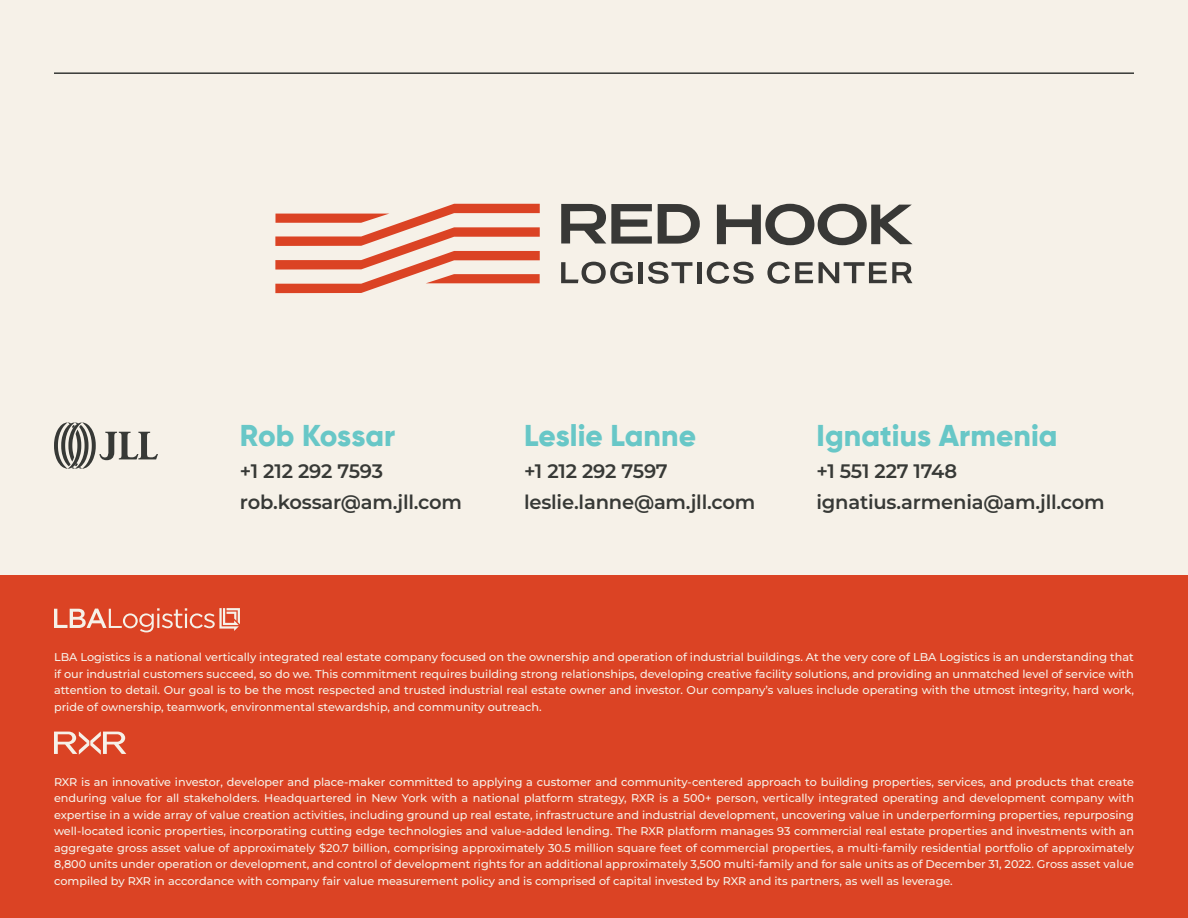
<style>
.page{position:relative;width:1188px;height:918px;background:#f6f1e8}
.page>*{position:absolute;margin:0;border:0;box-sizing:border-box;transform-origin:0 0}
.t1{font:800 30px "Gilroy";color:#68c7c7}
.t2{font:600 19.5px/31.5px "Montserrat";letter-spacing:-.01em;color:#373936}
.t3{font:500 11.25px/16.5px "Montserrat";color:#f6f1e8;text-align:justify}
</style>
<div class="page">
<div style="left:0;top:576px;width:1188px;height:342px;background:#db4324"></div>
<svg style="left:54px;top:731px;width:72px;height:24px"></svg>
<svg style="left:54px;top:608px;width:186px;height:24px"></svg>
<svg style="left:54px;top:422px;width:104px;height:47px"></svg>
<hr style="left:54px;top:72px;width:1080px;height:2px;background:#373936">
<svg style="left:275px;top:204px;width:265px;height:89px"></svg>
<svg style="left:561px;top:204px;width:91px;height:40px"></svg>
<svg style="left:658px;top:204px;width:42px;height:40px"></svg>
<svg style="left:717px;top:204px;width:196px;height:41px"></svg>
<svg style="left:561px;top:262px;width:72px;height:22px"></svg>
<div style="left:638px;top:262px;width:5px;height:21px;background:#383836"></div>
<svg style="left:648px;top:262px;width:44px;height:22px"></svg>
<hr style="left:697px;top:262px;width:4px;height:21px;background:#383836">
<svg style="left:707px;top:262px;width:47px;height:22px"></svg>
<svg style="left:767px;top:262px;width:46px;height:22px"></svg>
<svg style="left:819px;top:262px;width:93px;height:21px"></svg>
<h1 class="t1" style="left:240px;top:417px;width:157px">Rob Kossar</h1>
<h2 class="t2" style="left:240px;top:454px;width:224px">+1 212 292 7593 rob.kossar@am.jll.com</h2>
<h1 class="t1" style="left:524px;top:417px;width:174px">Leslie Lanne</h1>
<h2 class="t2" style="left:524px;top:454px;width:233px">+1 212 292 7597 leslie.lanne@am.jll.com</h2>
<h1 class="t1" style="left:816px;top:417px;width:243px">Ignatius Armenia</h1>
<h2 class="t2" style="left:816px;top:454px;width:290px">+1 551 227 1748 ignatius.armenia@am.jll.com</h2>
<p class="t3" style="left:54px;top:649px;width:1082px">LBA Logistics is a national vertically integrated real estate company focused on the ownership and operation of industrial buildings. At the very core of LBA Logistics is an understanding that if our industrial customers succeed, so do we. This commitment requires building strong relationships, developing creative facility solutions, and providing an unmatched level of service with attention to detail. Our goal is to be the most respected and trusted industrial real estate owner and investor. Our company’s values include operating with the utmost integrity, hard work, pride of ownership, teamwork, environmental stewardship, and community outreach.</p>
<p class="t3" style="left:54px;top:773px;width:1082px">RXR is an innovative investor, developer and place-maker committed to applying a customer and community-centered approach to building properties, services, and products that create enduring value for all stakeholders. Headquartered in New York with a national platform strategy, RXR is a 500+ person, vertically integrated operating and development company with expertise in a wide array of value creation activities, including ground up real estate, infrastructure and industrial development, uncovering value in underperforming properties, repurposing well-located iconic properties, incorporating cutting edge technologies and value-added lending. The RXR platform manages 93 commercial real estate properties and investments with an aggregate gross asset value of approximately $20.7 billion, comprising approximately 30.5 million square feet of commercial properties, a multi-family residential portfolio of approximately 8,800 units under operation or development, and control of development rights for an additional approximately 3,500 multi-family and for sale units as of December 31, 2022. Gross asset value compiled by RXR in accordance with company fair value measurement policy and is comprised of capital invested by RXR and its partners, as well as leverage.</p>
</div>
